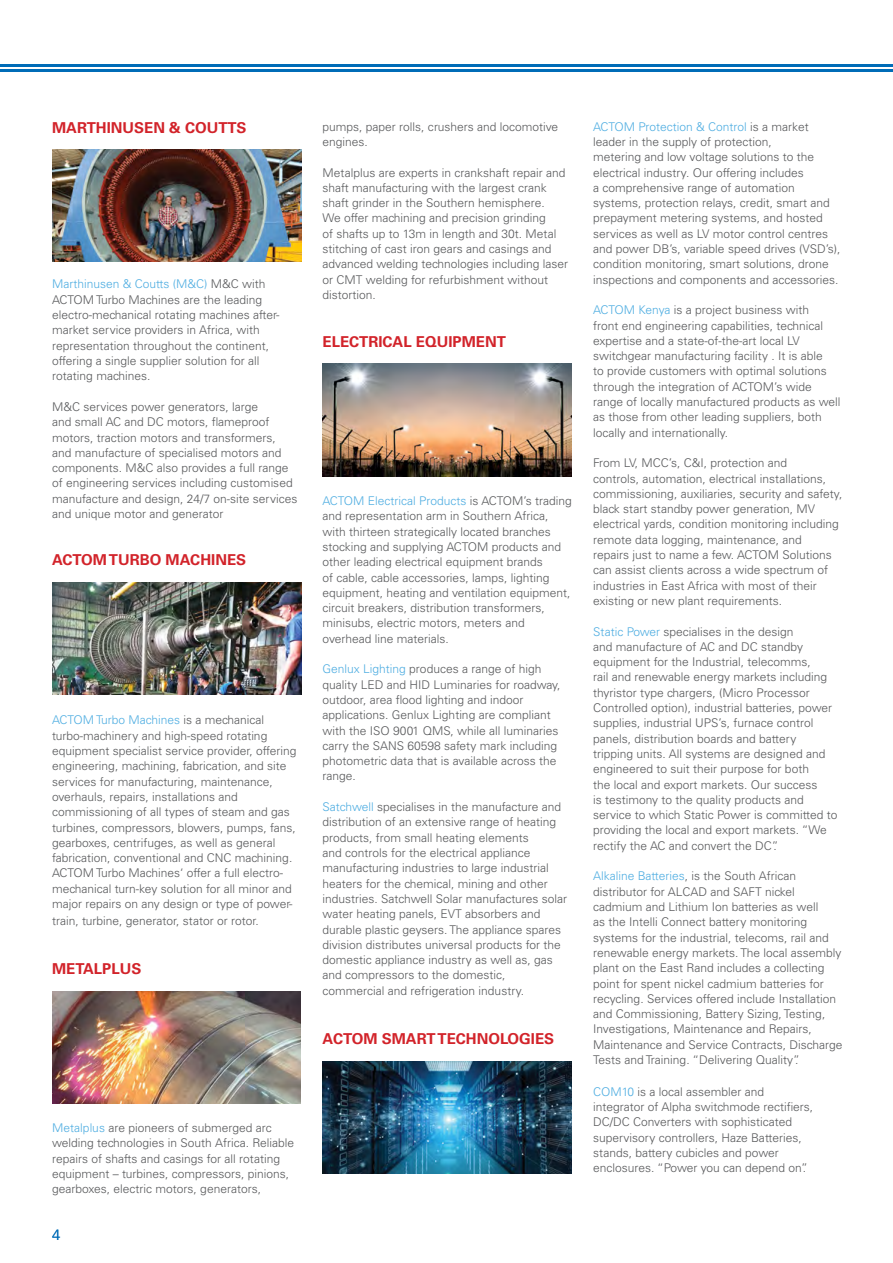
<style>
.page{position:relative;width:893px;height:1263px;background:#fff}
.page>*{position:absolute;margin:0;border:0;box-sizing:border-box;transform-origin:0 0}
.t1{font:700 15px "Univers LT Std";color:#d2232a}
.t2{font:300 15px "Univers LT Std";color:#006cb7}
.t3{font:300 12px/15.3px "Univers LT Std";color:#58595b}
.s1{color:#4eade1}
</style>
<div class="page">
<img style="left:323px;top:1061px;width:249px;height:113px">
<img style="left:53px;top:991px;width:248px;height:112px">
<img style="left:52px;top:582px;width:249px;height:112px">
<img style="left:323px;top:364px;width:249px;height:112px">
<img style="left:52px;top:149px;width:249px;height:113px">
<hr style="left:0;top:70px;width:893px;height:2px;background:#006cb7">
<hr style="left:0;top:64px;width:893px;height:3px;background:#006cb7">
<p class="t1" style="left:52px;top:119px;width:196px">MARTHINUSEN &amp; COUTTS</p>
<p class="t3" style="left:52px;top:277px;width:229px"><span class="s1">Marthinusen &amp; Coutts (M&amp;C)</span> M&amp;C with ACTOM Turbo Machines are the leading electro-mechanical rotating machines after&shy;market service providers in Africa, with representation throughout the continent, offering a single supplier solution for all rotating machines.</p>
<p class="t3" style="left:52px;top:399px;width:247px">M&amp;C services power generators, large<br>and small AC and DC motors, flameproof motors, traction motors and transformers, and manufacture of specialised motors and components. M&amp;C also provides a full range of engineering services including customised manufacture and design, 24/7 on-site services and unique motor and generator</p>
<p class="t1" style="left:52px;top:551px;width:196px">ACTOM TURBO MACHINES</p>
<p class="t3" style="left:52px;top:712px;width:246px"><span class="s1">ACTOM Turbo Machines</span> is a mechanical turbo-machinery and high-speed rotating equipment specialist service provider, offering engineering, machining, fabrication, and site services for manufacturing, maintenance, overhauls, repairs, installations and commissioning of all types of steam and gas turbines, compressors, blowers, pumps, fans, gearboxes, centrifuges, as well as general fabrication, conventional and CNC machining.<br>ACTOM Turbo Machines‘ offer a full electro&shy;mechanical turn-key solution for all minor and major repairs on any design or type of power-</p>
<p class="t3" style="left:52px;top:913px;width:208px">train, turbine, generator, stator or rotor.</p>
<p class="t1" style="left:52px;top:960px;width:91px">METALPLUS</p>
<p class="t3" style="left:52px;top:1120px;width:244px"><span class="s1">Metalplus</span> are pioneers of submerged arc welding technologies in South Africa. Reliable repairs of shafts and casings for all rotating equipment – turbines, compressors, pinions, gearboxes, electric motors, generators,</p>
<p class="t2" style="left:52px;top:1225px;width:10px">4</p>
<p class="t3" style="left:323px;top:119px;width:237px">pumps, paper rolls, crushers and locomotive engines.</p>
<p class="t3" style="left:323px;top:165px;width:247px">Metalplus are experts in crankshaft repair and shaft manufacturing with the largest crank shaft grinder in the Southern hemisphere.<br>We offer machining and precision grinding<br>of shafts up to 13m in length and 30t. Metal stitching of cast iron gears and casings and advanced welding technologies including laser or CMT welding for refurbishment without distortion.</p>
<p class="t1" style="left:323px;top:333px;width:185px">ELECTRICAL EQUIPMENT</p>
<p class="t3" style="left:323px;top:493px;width:251px"><span class="s1">ACTOM Electrical Products</span> is ACTOM’s trading and representation arm in Southern Africa, with thirteen strategically located branches stocking and supplying ACTOM products and other leading electrical equipment brands<br>of cable, cable accessories, lamps, lighting equipment, heating and ventilation equipment, circuit breakers, distribution transformers, minisubs, electric motors, meters and overhead line materials.</p>
<p class="t3" style="left:323px;top:661px;width:239px"><span class="s1">Genlux Lighting</span> produces a range of high quality LED and HID Luminaries for roadway, outdoor, area flood lighting and indoor applications. Genlux Lighting are compliant with the ISO 9001 QMS, while all luminaries carry the SANS 60598 safety mark including photometric data that is available across the range.</p>
<p class="t3" style="left:323px;top:799px;width:246px"><span class="s1">Satchwell</span> specialises in the manufacture and distribution of an extensive range of heating products, from small heating elements<br>and controls for the electrical appliance manufacturing industries to large industrial heaters for the chemical, mining and other industries. Satchwell Solar manufactures solar water heating panels, EVT absorbers and durable plastic geysers. The appliance spares division distributes universal products for the domestic appliance industry as well as, gas and compressors to the domestic,</p>
<p class="t3" style="left:323px;top:983px;width:203px">commercial and refrigeration industry.</p>
<p class="t1" style="left:323px;top:1030px;width:233px">ACTOM SMART TECHNOLOGIES</p>
<p class="t3" style="left:593px;top:119px;width:249px"><span class="s1">ACTOM Protection &amp; Control</span> is a market leader in the supply of protection,<br>metering and low voltage solutions to the electrical industry. Our offering includes<br>a comprehensive range of automation systems, protection relays, credit, smart and prepayment metering systems, and hosted services as well as LV motor control centres and power DB’s, variable speed drives (VSD’s), condition monitoring, smart solutions, drone inspections and components and accessories.</p>
<p class="t3" style="left:593px;top:302px;width:249px"><span class="s1">ACTOM Kenya</span> is a project business with<br>front end engineering capabilities, technical expertise and a state-of-the-art local LV switchgear manufacturing facility . It is able<br>to provide customers with optimal solutions through the integration of ACTOM’s wide range of locally manufactured products as well as those from other leading suppliers, both locally and internationally.</p>
<p class="t3" style="left:593px;top:455px;width:251px">From LV, MCC’s, C&amp;I, protection and<br>controls, automation, electrical installations, commissioning, auxiliaries, security and safety, black start standby power generation, MV electrical yards, condition monitoring including remote data logging, maintenance, and<br>repairs just to name a few. ACTOM Solutions can assist clients across a wide spectrum of industries in East Africa with most of their existing or new plant requirements.</p>
<p class="t3" style="left:593px;top:624px;width:202px"><span class="s1">Static Power</span> specialises in the design</p>
<p class="t3" style="left:593px;top:639px;width:211px">and manufacture of AC and DC standby</p>
<p class="t3" style="left:593px;top:654px;width:246px">equipment for the Industrial, telecomms,<br>rail and renewable energy markets including thyristor type chargers, (Micro Processor Controlled option), industrial batteries, power supplies, industrial UPS’s, furnace control panels, distribution boards and battery tripping units. All systems are designed and engineered to suit their purpose for both<br>the local and export markets. Our success<br>is testimony to the quality products and service to which Static Power is committed to providing the local and export markets. “We rectify the AC and convert the DC”.</p>
<p class="t3" style="left:593px;top:868px;width:204px"><span class="s1">Alkaline Batteries</span>, is the South African</p>
<p class="t3" style="left:593px;top:884px;width:251px">distributor for ALCAD and SAFT nickel cadmium and Lithium Ion batteries as well<br>as the Intelli Connect battery monitoring systems for the industrial, telecoms, rail and renewable energy markets. The local assembly plant on the East Rand includes a collecting point for spent nickel cadmium batteries for recycling. Services offered include Installation and Commissioning, Battery Sizing, Testing, Investigations, Maintenance and Repairs, Maintenance and Service Contracts, Discharge Tests and Training. “Delivering Quality”.</p>
<p class="t3" style="left:593px;top:1084px;width:173px"><span class="s1">COM10</span> is a local assembler and</p>
<p class="t3" style="left:593px;top:1099px;width:221px">integrator of Alpha switchmode rectifiers,</p>
<p class="t3" style="left:593px;top:1114px;width:200px">DC/DC Converters with sophisticated</p>
<p class="t3" style="left:593px;top:1130px;width:210px">supervisory controllers, Haze Batteries,</p>
<p class="t3" style="left:593px;top:1145px;width:187px">stands, battery cubicles and power</p>
<p class="t3" style="left:593px;top:1160px;width:216px">enclosures. “Power you can depend on”.</p>
</div>
